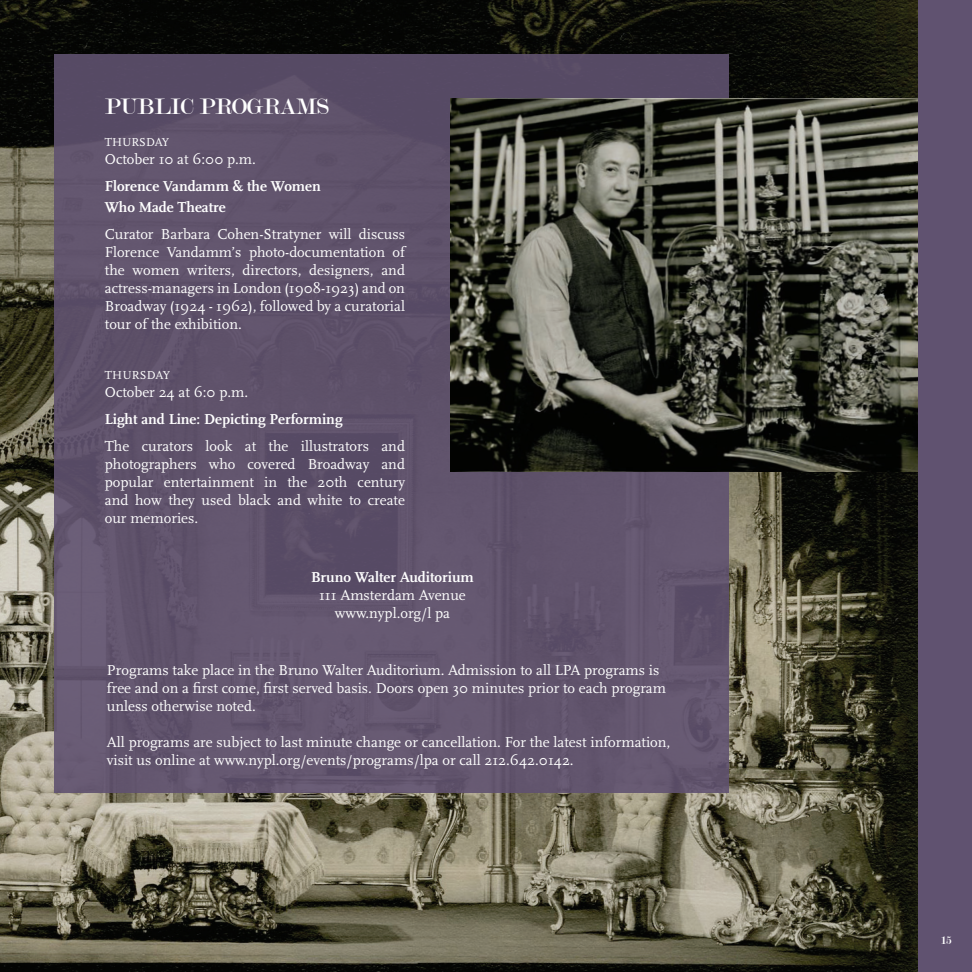
<style>
.page{position:relative;width:972px;height:972px;background:#fff}
.page>*{position:absolute;margin:0;border:0;box-sizing:border-box;transform-origin:0 0}
.t1{font:24px "Modern";color:#fff}
.t2{font:15px/18px "Scala OT";color:#fff}
.t3{font:700 15px/21px "Scala OT";color:#fff}
.t4{font:12px "Scala OT";color:#fff}
.t5{font:12px "Modern";color:#fff}
</style>
<div class="page">
<img style="left:0;top:0;width:918px;height:972px">
<div style="left:54px;top:54px;width:675px;height:739px;background:#605270"></div>
<div style="left:918px;top:0;width:54px;height:972px;background:#605270"></div>
<img style="left:450px;top:99px;width:468px;height:373px">
<p class="t1" style="left:105px;top:95px;width:226px">PUBLIC PROGRAMS</p>
<p class="t4" style="left:105px;top:135px;width:66px">THURSDAY</p>
<p class="t2" style="left:105px;top:150px;width:153px">October 10 at 6:00 p.m.</p>
<p class="t3" style="left:105px;top:176px;width:217px">Florence Vandamm &amp; the Women<br>Who Made Theatre</p>
<p class="t2" style="left:105px;top:225px;width:302px;text-align:justify">Curator Barbara Cohen-Stratyner will discuss Florence Vandamm’s photo-documentation of the women writers, directors, designers, and actress-managers in London (1908-1923) and on Broadway (1924 - 1962), followed by a curatorial tour of the exhibition.</p>
<p class="t4" style="left:105px;top:369px;width:67px">THURSDAY</p>
<p class="t2" style="left:105px;top:384px;width:145px">October 24 at 6:0 p.m.</p>
<p class="t3" style="left:105px;top:409px;width:239px">Light and Line: Depicting Performing</p>
<p class="t2" style="left:105px;top:438px;width:302px;text-align:justify">The curators look at the illustrators and photographers who covered Broadway and popular entertainment in the 20th century and how they used black and white to create our memories.</p>
<p class="t3" style="left:311px;top:566px;width:164px">Bruno Walter Auditorium</p>
<p class="t2" style="left:319px;top:586px;width:148px">111 Amsterdam Avenue</p>
<p class="t2" style="left:335px;top:604px;width:117px">www.nypl.org/l pa</p>
<p class="t2" style="left:107px;top:661px;width:561px">Programs take place in the Bruno Walter Auditorium. Admission to all LPA programs is free and on a first come, first served basis. Doors open 30 minutes prior to each program unless otherwise noted.</p>
<p class="t2" style="left:107px;top:733px;width:565px">All programs are subject to last minute change or cancellation. For the latest information, visit us online at www.nypl.org/events/programs/lpa or call 212.642.0142.</p>
<p class="t5" style="left:941px;top:934px;width:12px">15</p>
</div>
